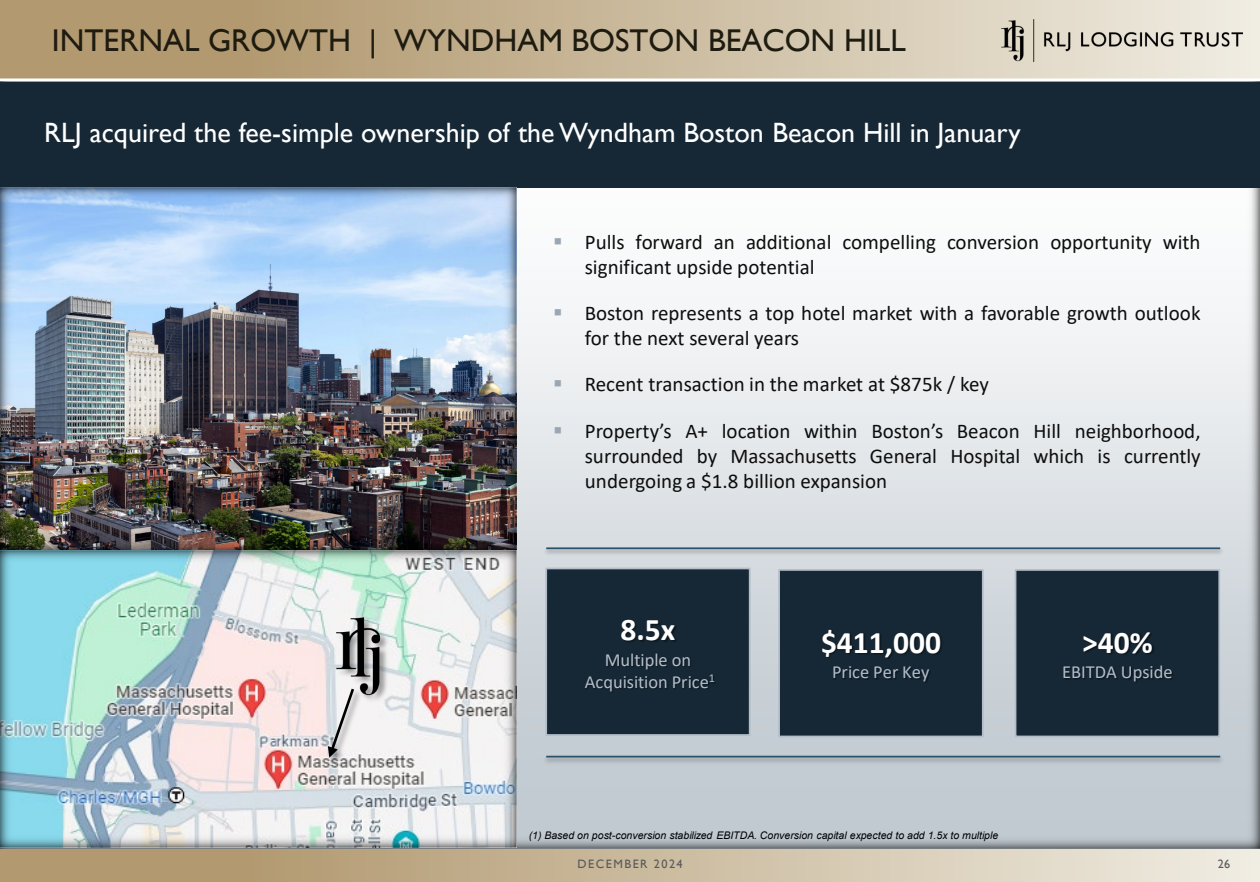
<style>
.page{position:relative;width:1260px;height:882px;background:#fff}
.page>*{position:absolute;margin:0;border:0;box-sizing:border-box;transform-origin:0 0}
.t1{font:31.5px "Gill Sans";color:#1e1b10}
.t2{font:700 31.5px "Calibri";color:#fff}
.t3{font:28px "Gill Sans";color:#fff}
.t4{font:21px/25.2px "Calibri";color:#0d0d0d}
.t5{font:18.55px "Calibri";color:#b3bdc9}
.t6{font:12.25px "Gill Sans";letter-spacing:.12em;color:#58595b}
.t7{font:italic 10.5px "Arial";color:#000}
.s1{color:#98a7b3}
</style>
<div class="page">
<svg style="left:0;top:0;width:1260px;height:79px;background:#c8b699"></svg>
<svg style="left:0;top:849px;width:1260px;height:33px;background:#caba9d"></svg>
<img style="left:1001px;top:20px;width:241px;height:42px">
<img style="left:0;top:188px;width:1260px;height:661px">
<div style="left:0;top:82px;width:1260px;height:106px;background:#162835"></div>
<img style="left:0;top:188px;width:516px;height:362px">
<div style="left:545px;top:568px;width:206px;height:168px;background:#162835;border:2px solid #b3bdc9"></div>
<img style="left:623px;top:621px;width:53px;height:21px">
<img style="left:607px;top:654px;width:84px;height:10px">
<img style="left:586px;top:664px;width:114px;height:28px">
<img style="left:0;top:550px;width:516px;height:298px">
<img style="left:315px;top:685px;width:50px;height:94px">
<svg style="left:328px;top:686px;width:28px;height:72px"></svg>
<img style="left:332px;top:612px;width:64px;height:96px">
<img style="left:336px;top:616px;width:49px;height:81px">
<div style="left:778px;top:569px;width:206px;height:168px;background:#162835;border:2px solid #b3bdc9"></div>
<img style="left:824px;top:630px;width:118px;height:25px">
<img style="left:827px;top:655px;width:104px;height:28px">
<div style="left:1015px;top:569px;width:205px;height:168px;background:#162835;border:2px solid #b3bdc9"></div>
<img style="left:1085px;top:633px;width:69px;height:22px">
<img style="left:1064px;top:667px;width:109px;height:16px">
<img style="left:540px;top:544px;width:687px;height:14px">
<hr style="left:546px;top:547px;width:674px;height:2px;background:#2c516b">
<img style="left:540px;top:753px;width:687px;height:13px">
<hr style="left:546px;top:756px;width:674px;height:2px;background:#2c516b">
<h2 class="t1" style="left:52px;top:22px;width:855px">INTERNAL GROWTH | WYNDHAM BOSTON BEACON HILL</h2>
<p class="t3" style="left:44px;top:116px;width:978px">RLJ acquired the fee-simple ownership of the Wyndham Boston Beacon Hill in January</p>
<p class="t4" style="left:585px;top:228px;width:617px;text-indent:-32px"><span class="s1">▪</span> Pulls forward an additional compelling conversion opportunity with significant upside potential</p>
<p class="t4" style="left:585px;top:300px;width:617px;text-indent:-32px"><span class="s1">▪</span> Boston represents a top hotel market with a favorable growth outlook for the next several years</p>
<p class="t4" style="left:553px;top:371px;width:437px"><span class="s1">▪</span> Recent transaction in the market at $875k / key</p>
<p class="t4" style="left:585px;top:417px;width:617px;text-align:justify;text-indent:-31px"><span class="s1">▪</span> Property’s A+ location within Boston’s Beacon Hill neighborhood, surrounded by Massachusetts General Hospital which is currently undergoing a $1.8 billion expansion</p>
<p class="t2" style="left:621px;top:608px;width:56px">8.5x</p>
<p class="t5" style="left:605px;top:647px;width:88px">Multiple on</p>
<p class="t5" style="left:585px;top:669px;width:132px">Acquisition Price<sup>1</sup></p>
<p class="t2" style="left:821px;top:620px;width:121px">$411,000</p>
<p class="t5" style="left:832px;top:659px;width:99px">Price Per Key</p>
<p class="t7" style="left:529px;top:828px;width:471px">(1) Based on post-conversion stabilized EBITDA. Conversion capital expected to add 1.5x to multiple</p>
<p class="t2" style="left:1082px;top:620px;width:72px">&gt;40%</p>
<p class="t5" style="left:1062px;top:659px;width:112px">EBITDA Upside</p>
<p class="t6" style="left:578px;top:857px;width:107px">DECEMBER 2024</p>
<p class="t6" style="left:1218px;top:857px;width:14px">26</p>
</div>
